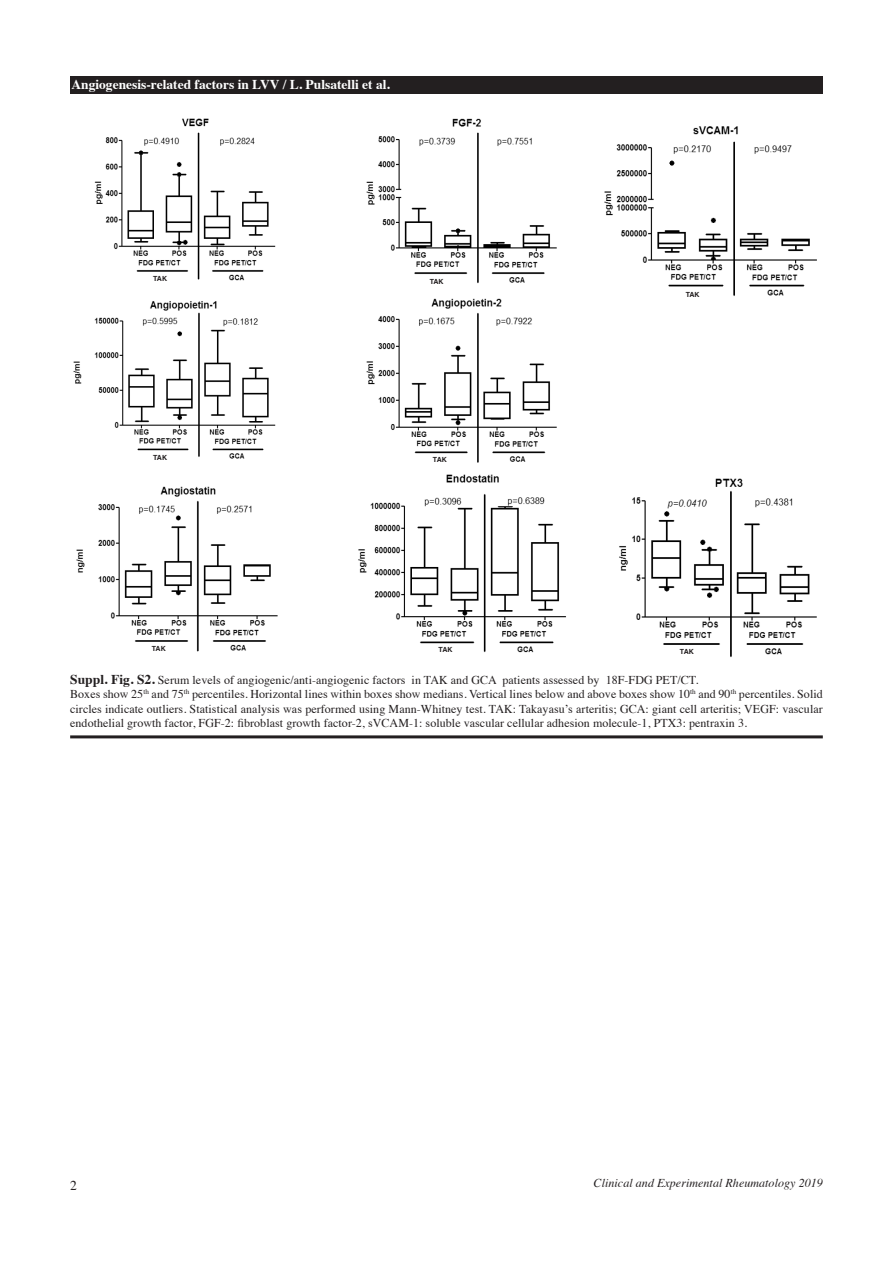
<style>
.page{position:relative;width:893px;height:1263px;background:#fff}
.page>*{position:absolute;margin:0;border:0;box-sizing:border-box;transform-origin:0 0}
.t1{font:700 13.5px "Times";color:#fff}
.t2{font:13.5px "Times";color:#231f20}
.t3{font:12px/14.2px "Times";letter-spacing:.005em;color:#231f20;text-align:justify}
.t4{font:italic 12px "Times";letter-spacing:.005em;color:#231f20}
.t5{font:700 7.05px "Helvetica";letter-spacing:-.03em;color:#231f20}
.s1{font-weight:700;font-size:13.5px}
</style>
<div class="page">
<div style="left:70px;top:77px;width:753px;height:17px;background:#231f20"></div>
<img style="left:73px;top:118px;width:744px;height:539px">
<hr style="left:70px;top:735px;width:753px;height:3px;background:#231f20">
<p class="t1" style="left:71px;top:71px;width:320px">Angiogenesis-related factors in LVV / L. Pulsatelli et al.</p>
<p class="t5" style="left:153px;top:273px;width:16px">TAK</p>
<p class="t5" style="left:153px;top:451px;width:16px">TAK</p>
<p class="t5" style="left:430px;top:276px;width:16px">TAK</p>
<p class="t5" style="left:433px;top:454px;width:16px">TAK</p>
<p class="t5" style="left:152px;top:642px;width:16px">TAK</p>
<p class="t5" style="left:439px;top:643px;width:16px">TAK</p>
<p class="t5" style="left:686px;top:288px;width:16px">TAK</p>
<p class="t5" style="left:680px;top:646px;width:16px">TAK</p>
<p class="t3" style="left:70px;top:672px;width:630px"><span class="s1">Suppl. Fig. S2.</span> Serum levels of angiogenic/anti-angiogenic factors in TAK and GCA patients assessed by 18F-FDG PET/CT.</p>
<p class="t3" style="left:70px;top:686px;width:754px">Boxes show 25<sup>th</sup> and 75<sup>th</sup> percentiles. Horizontal lines within boxes show medians. Vertical lines below and above boxes show 10<sup>th</sup> and 90<sup>th</sup> percentiles. Solid circles indicate outliers. Statistical analysis was performed using Mann-Whitney test. TAK: Takayasu’s arteritis; GCA: giant cell arteritis; VEGF: vascular endothelial growth factor, FGF-2: fibroblast growth factor-2, sVCAM-1: soluble vascular cellular adhesion molecule-1, PTX3: pentraxin 3.</p>
<p class="t2" style="left:70px;top:1172px;width:8px">2</p>
<p class="t4" style="left:594px;top:1173px;width:231px">Clinical and Experimental Rheumatology 2019</p>
</div>
